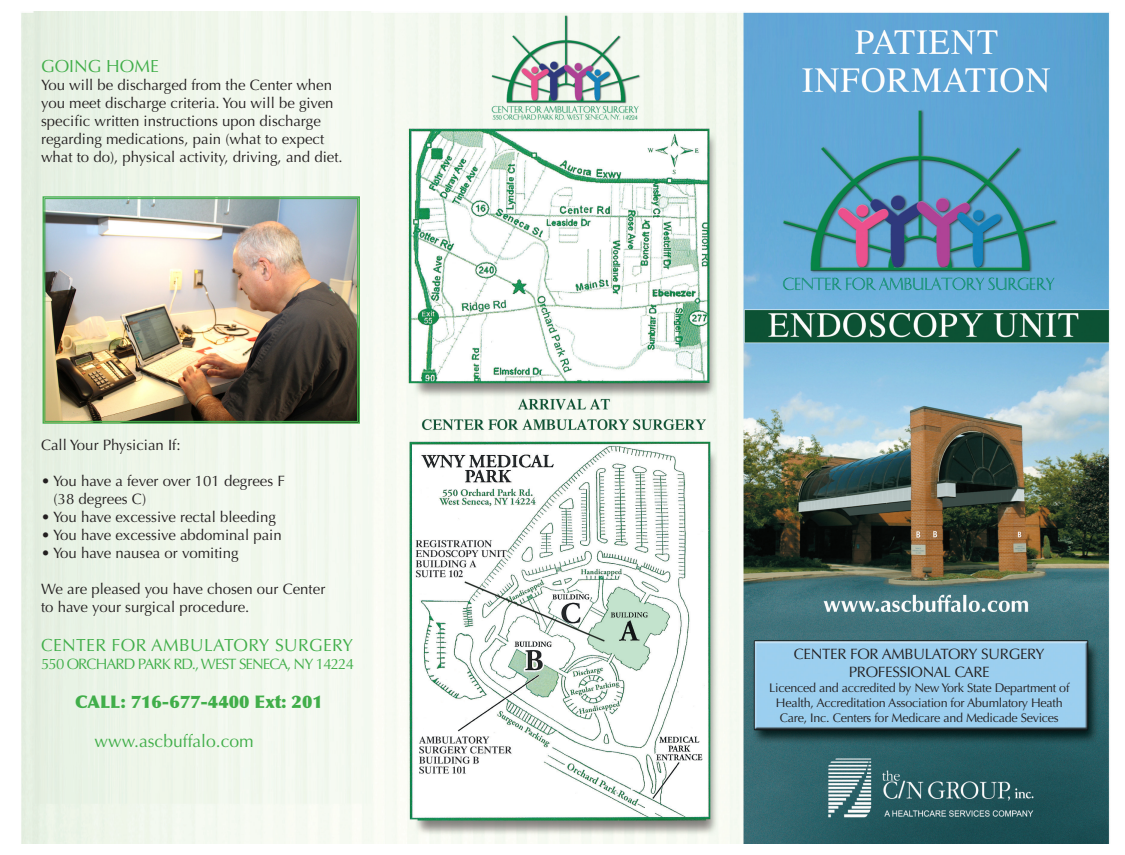
<style>
.page{position:relative;width:1125px;height:855px;background:#fff}
.page>*{position:absolute;margin:0;border:0;box-sizing:border-box;transform-origin:0 0}
.t1{font:17.5px "Optima";color:#40ae49}
.t2{font:17.5px "Optima";letter-spacing:.02em;color:#40ae49}
.t3{font:900 17.5px "Optima";color:#40ae49}
.t4{font:15px/18px "Optima";color:#231f20;text-align:justify}
.t5{font:15px "Optima";letter-spacing:-.02em;color:#231f20}
.t6{font:15px "Optima";letter-spacing:-.06em;color:#40ae49}
.t7{font:12.5px/15px "Optima";letter-spacing:-.02em;color:#231f20;text-align:center}
</style>
<div class="page">
<img style="left:21px;top:11px;width:1089px;height:833px">
<img style="left:42px;top:196px;width:319px;height:228px">
<div style="left:45px;top:198px;width:313px;height:224px;border:1px solid #40ae49"></div>
<p class="t1" style="left:41px;top:56px;width:119px">GOING HOME</p>
<p class="t4" style="left:41px;top:76px;width:294px">You will be discharged from the Center when you meet discharge criteria. You will be given specific written instructions upon discharge</p>
<p class="t4" style="left:41px;top:130px;width:303px">regarding medications, pain (what to expect what to do), physical activity, driving, and diet.</p>
<p class="t4" style="left:41px;top:436px;width:141px">Call Your Physician If:</p>
<p class="t4" style="left:41px;top:472px;width:245px">• You have a fever over 101 degrees F</p>
<p class="t4" style="left:54px;top:490px;width:94px">(38 degrees C)</p>
<p class="t4" style="left:41px;top:508px;width:236px">• You have excessive rectal bleeding</p>
<p class="t4" style="left:41px;top:526px;width:242px">• You have excessive abdominal pain</p>
<p class="t4" style="left:41px;top:544px;width:199px">• You have nausea or vomiting</p>
<p class="t4" style="left:41px;top:580px;width:286px">We are pleased you have chosen our Center</p>
<p class="t4" style="left:41px;top:598px;width:210px">to have your surgical procedure.</p>
<p class="t2" style="left:41px;top:635px;width:314px">CENTER FOR AMBULATORY SURGERY</p>
<p class="t6" style="left:41px;top:656px;width:314px">550 ORCHARD PARK RD., WEST SENECA, NY 14224</p>
<p class="t3" style="left:75px;top:692px;width:249px">CALL: 716-677-4400 Ext: 201</p>
<p class="t1" style="left:95px;top:731px;width:161px">www.ascbuffalo.com</p>
<p class="t5" style="left:794px;top:645px;width:252px">CENTER FOR AMBULATORY SURGERY</p>
<p class="t5" style="left:849px;top:663px;width:142px">PROFESSIONAL CARE</p>
<p class="t7" style="left:769px;top:680px;width:302px">Licenced and accredited by New York State Department of<br>Health, Accreditation Association for Abumlatory Heath</p>
<p class="t7" style="left:780px;top:710px;width:280px">Care, Inc. Centers for Medicare and Medicade Sevices</p>
</div>
